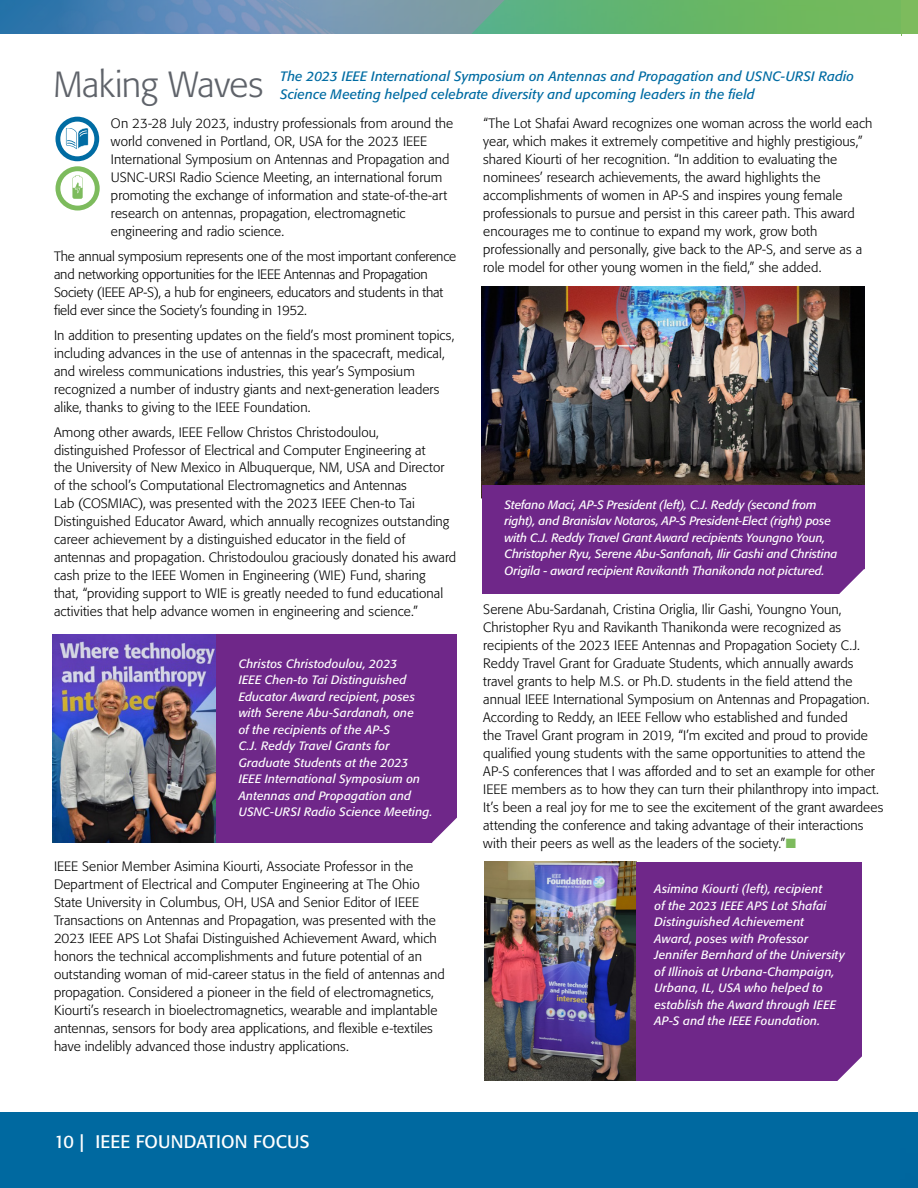
<style>
.page{position:relative;width:918px;height:1188px;background:#fff}
.page>*{position:absolute;margin:0;border:0;box-sizing:border-box;transform-origin:0 0}
.t1{font:300 36px "Formata";letter-spacing:-.015em;color:#5f636a}
.t2{font:18px "Formata";letter-spacing:.01em;color:#fff}
.t3{font:300 13.5px/18px "Formata";letter-spacing:.005em;color:#000}
.t4{font:300 13.5px/18px "Formata";letter-spacing:-.015em;color:#000}
.t5{font:italic 13.5px/18px "Formata";letter-spacing:.01em;color:#006ca3}
.t6{font:italic 12px/16.5px "Formata";letter-spacing:.01em;color:#fff}
.s1{color:#7dbb5d}
</style>
<div class="page">
<div style="left:0;top:1112px;width:918px;height:76px;background:#0069a0"></div>
<svg style="left:0;top:0;width:901px;height:34px"></svg>
<svg style="left:55px;top:117px;width:44px;height:44px"></svg>
<div style="left:60px;top:122px;width:34px;height:34px;background:#fff;border-radius:50%"></div>
<svg style="left:66px;top:128px;width:22px;height:21px"></svg>
<div style="left:901px;top:0;width:17px;height:35px;background:#7dbb5d"></div>
<img style="left:52px;top:634px;width:165px;height:209px">
<div style="left:217px;top:634px;width:240px;height:209px;background:#6f2789"></div>
<svg style="left:432px;top:818px;width:25px;height:25px"></svg>
<img style="left:484px;top:862px;width:152px;height:219px">
<div style="left:636px;top:862px;width:226px;height:219px;background:#6f2789"></div>
<svg style="left:837px;top:1056px;width:25px;height:25px"></svg>
<img style="left:482px;top:287px;width:383px;height:211px">
<div style="left:482px;top:485px;width:382px;height:109px;background:#6f2789"></div>
<svg style="left:839px;top:569px;width:26px;height:25px"></svg>
<svg style="left:55px;top:166px;width:45px;height:45px"></svg>
<div style="left:60px;top:171px;width:35px;height:35px;background:#fff;border-radius:50%"></div>
<svg style="left:73px;top:175px;width:10px;height:24px"></svg>
<h1 class="t1" style="left:53px;top:63px;width:211px">Making Waves</h1>
<p class="t5" style="left:280px;top:68px;width:576px">The 2023 IEEE International Symposium on Antennas and Propagation and USNC-URSI Radio<br>Science Meeting helped celebrate diversity and upcoming leaders in the field</p>
<p class="t3" style="left:111px;top:115px;width:344px">On 23-28 July 2023, industry professionals from around the world convened in Portland, OR, USA for the 2023 IEEE International Symposium on Antennas and Propagation and USNC-URSI Radio Science Meeting, an international forum promoting the exchange of information and state-of-the-art research on antennas, propagation, electromagnetic engineering and radio science.</p>
<p class="t4" style="left:54px;top:247px;width:404px">The annual symposium represents one of the most important conference and networking opportunities for the IEEE Antennas and Propagation Society (IEEE AP-S), a hub for engineers, educators and students in that field ever since the Society’s founding in 1952.</p>
<p class="t3" style="left:54px;top:326px;width:402px">In addition to presenting updates on the field’s most prominent topics, including advances in the use of antennas in the spacecraft, medical, and wireless communications industries, this year’s Symposium recognized a number of industry giants and next-generation leaders alike, thanks to giving to the IEEE Foundation.</p>
<p class="t3" style="left:54px;top:423px;width:404px">Among other awards, IEEE Fellow Christos Christodoulou, distinguished Professor of Electrical and Computer Engineering at<br>the University of New Mexico in Albuquerque, NM, USA and Director of the school’s Computational Electromagnetics and Antennas<br>Lab (COSMIAC), was presented with the 2023 IEEE Chen-to Tai Distinguished Educator Award, which annually recognizes outstanding career achievement by a distinguished educator in the field of antennas and propagation. Christodoulou graciously donated his award cash prize to the IEEE Women in Engineering (WIE) Fund, sharing<br>that, “providing support to WIE is greatly needed to fund educational activities that help advance women in engineering and science.”</p>
<p class="t3" style="left:483px;top:115px;width:391px">“The Lot Shafai Award recognizes one woman across the world each year, which makes it extremely competitive and highly prestigious,” shared Kiourti of her recognition. “In addition to evaluating the nominees’ research achievements, the award highlights the accomplishments of women in AP-S and inspires young female professionals to pursue and persist in this career path. This award encourages me to continue to expand my work, grow both professionally and personally, give back to the AP-S, and serve as a role model for other young women in the field,” she added.</p>
<p class="t6" style="left:505px;top:496px;width:335px">Stefano Maci, AP-S President (left), C.J. Reddy (second from right), and Branislav Notaros, AP-S President-Elect (right) pose with C.J. Reddy Travel Grant Award recipients Youngno Youn, Christopher Ryu, Serene Abu-Sanfanah, Ilir Gashi and Christina Origila - award recipient Ravikanth Thanikonda not pictured.</p>
<p class="t3" style="left:483px;top:600px;width:402px">Serene Abu-Sardanah, Cristina Origlia, Ilir Gashi, Youngno Youn, Christopher Ryu and Ravikanth Thanikonda were recognized as recipients of the 2023 IEEE Antennas and Propagation Society C.J.<br>Reddy Travel Grant for Graduate Students, which annually awards travel grants to help M.S. or Ph.D. students in the field attend the annual IEEE International Symposium on Antennas and Propagation.<br>According to Reddy, an IEEE Fellow who established and funded<br>the Travel Grant program in 2019, “I’m excited and proud to provide qualified young students with the same opportunities to attend the AP-S conferences that I was afforded and to set an example for other IEEE members as to how they can turn their philanthropy into impact.<br>It’s been a real joy for me to see the excitement of the grant awardees attending the conference and taking advantage of their interactions with their peers as well as the leaders of the society.”<span class="s1">■</span></p>
<p class="t6" style="left:239px;top:655px;width:195px">Christos Christodoulou, 2023<br>IEEE Chen-to Tai Distinguished<br>Educator Award recipient, poses with Serene Abu-Sardanah, one<br>of the recipients of the AP-S<br>C.J. Reddy Travel Grants for<br>Graduate Students at the 2023<br>IEEE International Symposium on<br>Antennas and Propagation and<br>USNC-URSI Radio Science Meeting.</p>
<p class="t3" style="left:54px;top:857px;width:392px">IEEE Senior Member Asimina Kiourti, Associate Professor in the Department of Electrical and Computer Engineering at The Ohio State University in Columbus, OH, USA and Senior Editor of IEEE Transactions on Antennas and Propagation, was presented with the 2023 IEEE APS Lot Shafai Distinguished Achievement Award, which honors the technical accomplishments and future potential of an outstanding woman of mid-career status in the field of antennas and propagation. Considered a pioneer in the field of electromagnetics, Kiourti’s research in bioelectromagnetics, wearable and implantable antennas, sensors for body area applications, and flexible e-textiles have indelibly advanced those industry applications.</p>
<h2 class="t2" style="left:54px;top:1130px;width:257px">10 | IEEE FOUNDATION FOCUS</h2>
<p class="t6" style="left:654px;top:881px;width:192px">Asimina Kiourti (left), recipient<br>of the 2023 IEEE APS Lot Shafai<br>Distinguished Achievement<br>Award, poses with Professor<br>Jennifer Bernhard of the University of Illinois at Urbana-Champaign,<br>Urbana, IL, USA who helped to establish the Award through IEEE<br>AP-S and the IEEE Foundation.</p>
</div>
